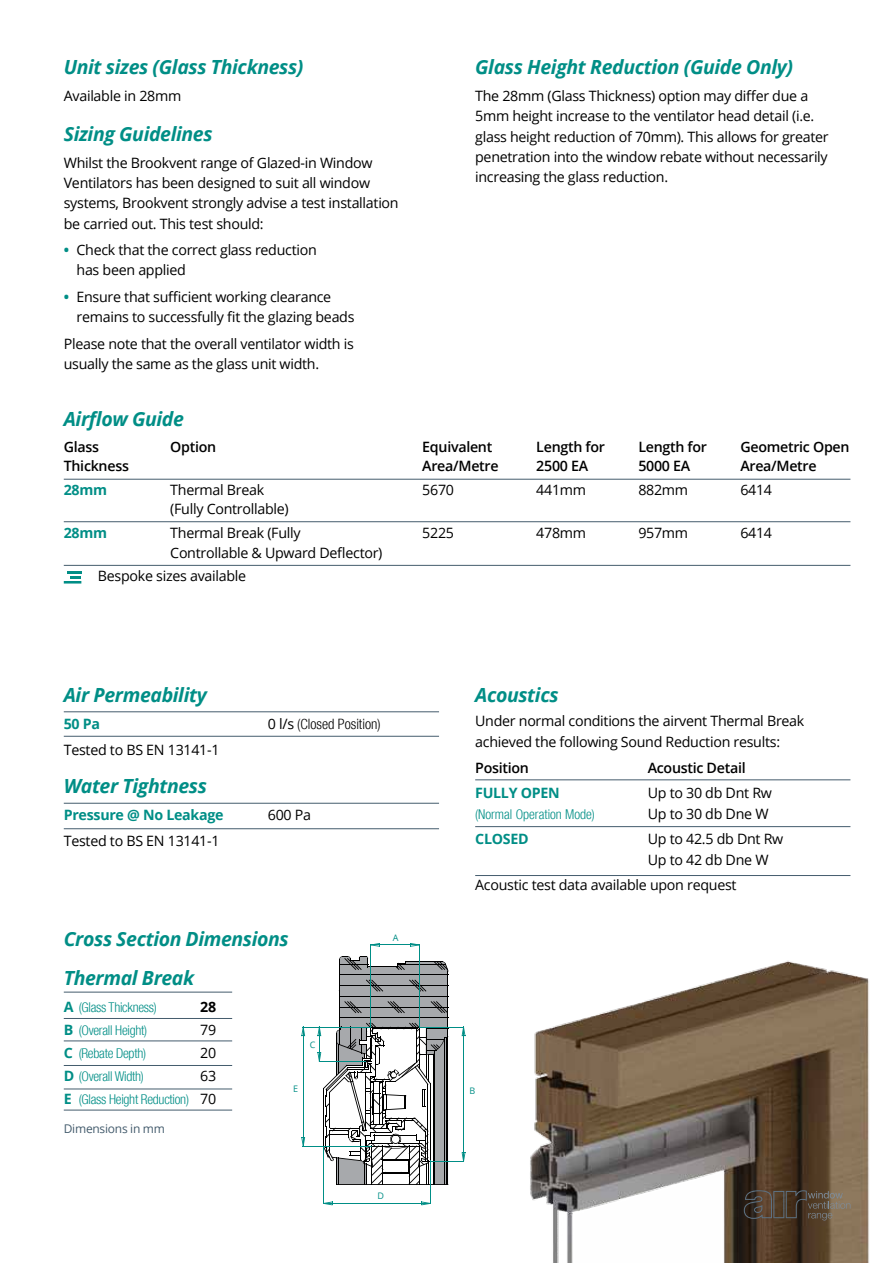
<style>
.page{position:relative;width:893px;height:1263px;background:#fff}
.page>*{position:absolute;margin:0;border:0;box-sizing:border-box;transform-origin:0 0}
.t1{font:italic 700 19.5px "Open Sans";letter-spacing:-.02em;color:#008e86}
.t2{font:14.25px/20.2px "Open Sans";letter-spacing:-.02em;color:#000}
.t3{font:600 14.25px "Open Sans";letter-spacing:-.02em;color:#000}
.t4{font:700 14.25px "Open Sans";letter-spacing:-.02em;color:#008e86}
.t5{font:300 condensed 14.25px "Helvetica Neue";color:#000}
.t6{font:700 14.25px "Open Sans";color:#000}
.t7{font:300 condensed 13.5px "Helvetica Neue";letter-spacing:-.02em;color:#008e86}
.t8{font:300 condensed 13.5px "Helvetica Neue";color:#008e86}
.t9{font:12px "Open Sans";letter-spacing:-.02em;color:#445c6d}
.t10{font:9px "Open Sans";color:#008e86}
.s1{font-weight:700;color:#008e86}
.s2{font-family:"Open Sans";font-weight:400;font-stretch:normal}
.s3{font-family:"Open Sans";font-weight:700;font-stretch:normal;font-size:14.25px}
.s4{font-family:"Open Sans";font-weight:400;font-stretch:normal;font-size:14.25px;color:#000}
</style>
<div class="page">
<img style="left:465px;top:960px;width:404px;height:303px">
<hr style="left:475px;top:779px;width:375px;height:1px;background:#445c6d">
<hr style="left:475px;top:826px;width:375px;height:1px;background:#445c6d">
<hr style="left:475px;top:875px;width:375px;height:1px;background:#445c6d">
<svg style="left:744px;top:1190px;width:106px;height:30px;background:#594b3d"></svg>
<hr style="left:64px;top:479px;width:786px;height:1px;background:#445c6d">
<hr style="left:64px;top:521px;width:786px;height:1px;background:#445c6d">
<hr style="left:64px;top:565px;width:786px;height:1px;background:#445c6d">
<svg style="left:64px;top:571px;width:17px;height:12px"></svg>
<hr style="left:64px;top:992px;width:168px;height:1px;background:#445c6d">
<hr style="left:64px;top:1018px;width:168px;height:1px;background:#445c6d">
<hr style="left:64px;top:1040px;width:168px;height:1px;background:#445c6d">
<hr style="left:64px;top:1065px;width:168px;height:1px;background:#445c6d">
<hr style="left:64px;top:1088px;width:168px;height:1px;background:#445c6d">
<hr style="left:64px;top:1110px;width:168px;height:1px;background:#445c6d">
<hr style="left:370px;top:944px;width:1px;height:83px;background:#008e86">
<hr style="left:419px;top:944px;width:1px;height:83px;background:#008e86">
<hr style="left:379px;top:944px;width:32px;height:1px;background:#008e86">
<svg style="left:371px;top:943px;width:9px;height:4px"></svg>
<svg style="left:410px;top:943px;width:9px;height:4px"></svg>
<hr style="left:419px;top:1027px;width:45px;height:1px;background:#008e86">
<hr style="left:430px;top:1161px;width:34px;height:1px;background:#008e86">
<hr style="left:463px;top:1035px;width:1px;height:118px;background:#008e86">
<svg style="left:462px;top:1027px;width:3px;height:9px"></svg>
<svg style="left:462px;top:1152px;width:3px;height:9px"></svg>
<svg style="left:317px;top:956px;width:131px;height:229px"></svg>
<hr style="left:323px;top:1146px;width:1px;height:58px;background:#008e86">
<hr style="left:430px;top:1161px;width:1px;height:43px;background:#008e86">
<hr style="left:332px;top:1203px;width:90px;height:1px;background:#008e86">
<svg style="left:324px;top:1201px;width:9px;height:4px"></svg>
<svg style="left:421px;top:1201px;width:9px;height:4px"></svg>
<hr style="left:303px;top:1027px;width:68px;height:1px;background:#008e86">
<hr style="left:303px;top:1145px;width:69px;height:1px;background:#008e86">
<hr style="left:303px;top:1035px;width:1px;height:103px;background:#008e86">
<svg style="left:301px;top:1027px;width:4px;height:9px"></svg>
<svg style="left:301px;top:1137px;width:4px;height:9px"></svg>
<hr style="left:64px;top:711px;width:375px;height:1px;background:#445c6d">
<hr style="left:64px;top:736px;width:375px;height:1px;background:#445c6d">
<hr style="left:64px;top:803px;width:375px;height:1px;background:#445c6d">
<hr style="left:64px;top:828px;width:375px;height:1px;background:#445c6d">
<h1 class="t1" style="left:64px;top:54px;width:241px">Unit sizes (Glass Thickness)</h1>
<p class="t2" style="left:64px;top:85px;width:119px">Available in 28mm</p>
<h1 class="t1" style="left:64px;top:120px;width:150px">Sizing Guidelines</h1>
<p class="t2" style="left:64px;top:152px;width:336px">Whilst the Brookvent range of Glazed-in Window Ventilators has been designed to suit all window systems, Brookvent strongly advise a test installation be carried out. This test should:</p>
<p class="t2" style="left:77px;top:240px;width:242px;text-indent:-13px"><span class="s1">•</span> Check that the correct glass reduction has been applied</p>
<p class="t2" style="left:77px;top:286px;width:280px;text-indent:-13px"><span class="s1">•</span> Ensure that sufficient working clearance remains to successfully fit the glazing beads</p>
<p class="t2" style="left:64px;top:333px;width:292px">Please note that the overall ventilator width is usually the same as the glass unit width.</p>
<h1 class="t1" style="left:475px;top:54px;width:320px">Glass Height Reduction (Guide Only)</h1>
<p class="t2" style="left:475px;top:85px;width:355px">The 28mm (Glass Thickness) option may differ due a 5mm height increase to the ventilator head detail (i.e. glass height reduction of 70mm). This allows for greater penetration into the window rebate without necessarily increasing the glass reduction.</p>
<h1 class="t1" style="left:64px;top:405px;width:122px">Airflow Guide</h1>
<p class="t3" style="left:64px;top:437px;width:37px">Glass</p>
<p class="t3" style="left:170px;top:437px;width:47px">Option</p>
<p class="t3" style="left:422px;top:437px;width:72px">Equivalent</p>
<p class="t3" style="left:536px;top:437px;width:70px">Length for</p>
<p class="t3" style="left:638px;top:437px;width:70px">Length for</p>
<p class="t3" style="left:740px;top:437px;width:111px">Geometric Open</p>
<p class="t3" style="left:64px;top:456px;width:67px">Thickness</p>
<p class="t3" style="left:422px;top:456px;width:78px">Area/Metre</p>
<p class="t3" style="left:536px;top:456px;width:53px">2500 EA</p>
<p class="t3" style="left:638px;top:456px;width:53px">5000 EA</p>
<p class="t3" style="left:740px;top:456px;width:78px">Area/Metre</p>
<p class="t4" style="left:64px;top:480px;width:45px">28mm</p>
<p class="t2" style="left:170px;top:479px;width:95px">Thermal Break</p>
<p class="t2" style="left:422px;top:479px;width:33px">5670</p>
<p class="t2" style="left:536px;top:479px;width:51px">441mm</p>
<p class="t2" style="left:638px;top:479px;width:51px">882mm</p>
<p class="t2" style="left:740px;top:479px;width:33px">6414</p>
<p class="t2" style="left:170px;top:499px;width:120px">(Fully Controllable)</p>
<p class="t4" style="left:64px;top:523px;width:45px">28mm</p>
<p class="t2" style="left:170px;top:522px;width:132px">Thermal Break (Fully</p>
<p class="t2" style="left:422px;top:522px;width:33px">5225</p>
<p class="t2" style="left:536px;top:522px;width:51px">478mm</p>
<p class="t2" style="left:638px;top:522px;width:51px">957mm</p>
<p class="t2" style="left:740px;top:522px;width:33px">6414</p>
<p class="t2" style="left:98px;top:540px;width:286px;line-height:23.7px;text-indent:72px">Controllable &amp; Upward Deflector)<br>Bespoke sizes available</p>
<h1 class="t1" style="left:64px;top:681px;width:145px">Air Permeability</h1>
<p class="t4" style="left:64px;top:713px;width:38px">50 Pa</p>
<p class="t5" style="left:268px;top:715px;width:114px"><span class="s2">0 l/s</span> (Closed Position)</p>
<p class="t2" style="left:64px;top:739px;width:157px">Tested to BS EN 13141-1</p>
<h1 class="t1" style="left:64px;top:772px;width:145px">Water Tightness</h1>
<p class="t4" style="left:64px;top:804px;width:161px">Pressure @ No Leakage</p>
<p class="t2" style="left:268px;top:804px;width:45px">600 Pa</p>
<p class="t2" style="left:64px;top:831px;width:157px">Tested to BS EN 13141-1</p>
<h1 class="t1" style="left:64px;top:925px;width:226px">Cross Section Dimensions</h1>
<h1 class="t1" style="left:64px;top:964px;width:132px">Thermal Break</h1>
<p class="t7" style="left:64px;top:999px;width:95px"><span class="s3">A</span> (Glass Thickness)</p>
<p class="t6" style="left:200px;top:997px;width:17px">28</p>
<p class="t7" style="left:64px;top:1022px;width:85px"><span class="s3">B</span> (Overall Height)</p>
<p class="t2" style="left:200px;top:1019px;width:18px">79</p>
<p class="t7" style="left:64px;top:1045px;width:84px"><span class="s3">C</span> (Rebate Depth)</p>
<p class="t2" style="left:200px;top:1042px;width:18px">20</p>
<p class="t7" style="left:64px;top:1069px;width:82px"><span class="s3">D</span> (Overall Width)</p>
<p class="t2" style="left:200px;top:1065px;width:18px">63</p>
<p class="t7" style="left:64px;top:1092px;width:154px"><span class="s3">E</span> (Glass Height Reduction) <span class="s4">70</span></p>
<p class="t9" style="left:64px;top:1120px;width:103px">Dimensions in mm</p>
<p class="t10" style="left:293px;top:1083px;width:7px">E</p>
<p class="t10" style="left:310px;top:1039px;width:6px">c</p>
<p class="t10" style="left:393px;top:932px;width:7px">A</p>
<p class="t10" style="left:377px;top:1189px;width:7px">d</p>
<h1 class="t1" style="left:475px;top:681px;width:85px">Acoustics</h1>
<p class="t2" style="left:475px;top:710px;width:331px;line-height:21px">Under normal conditions the airvent Thermal Break achieved the following Sound Reduction results:</p>
<p class="t3" style="left:475px;top:758px;width:55px">Position</p>
<p class="t3" style="left:648px;top:758px;width:99px">Acoustic Detail</p>
<p class="t4" style="left:475px;top:783px;width:86px">FULLY OPEN</p>
<p class="t2" style="left:648px;top:782px;width:126px">Up to 30 db Dnt Rw</p>
<p class="t8" style="left:475px;top:806px;width:121px">(Normal Operation Mode)</p>
<p class="t2" style="left:648px;top:803px;width:122px">Up to 30 db Dne W</p>
<p class="t4" style="left:475px;top:829px;width:55px">CLOSED</p>
<p class="t2" style="left:648px;top:828px;width:137px;line-height:21px">Up to 42.5 db Dnt Rw<br>Up to 42 db Dne W</p>
<p class="t2" style="left:475px;top:875px;width:263px">Acoustic test data available upon request</p>
<p class="t10" style="left:469px;top:1084px;width:6px">b</p>
</div>
